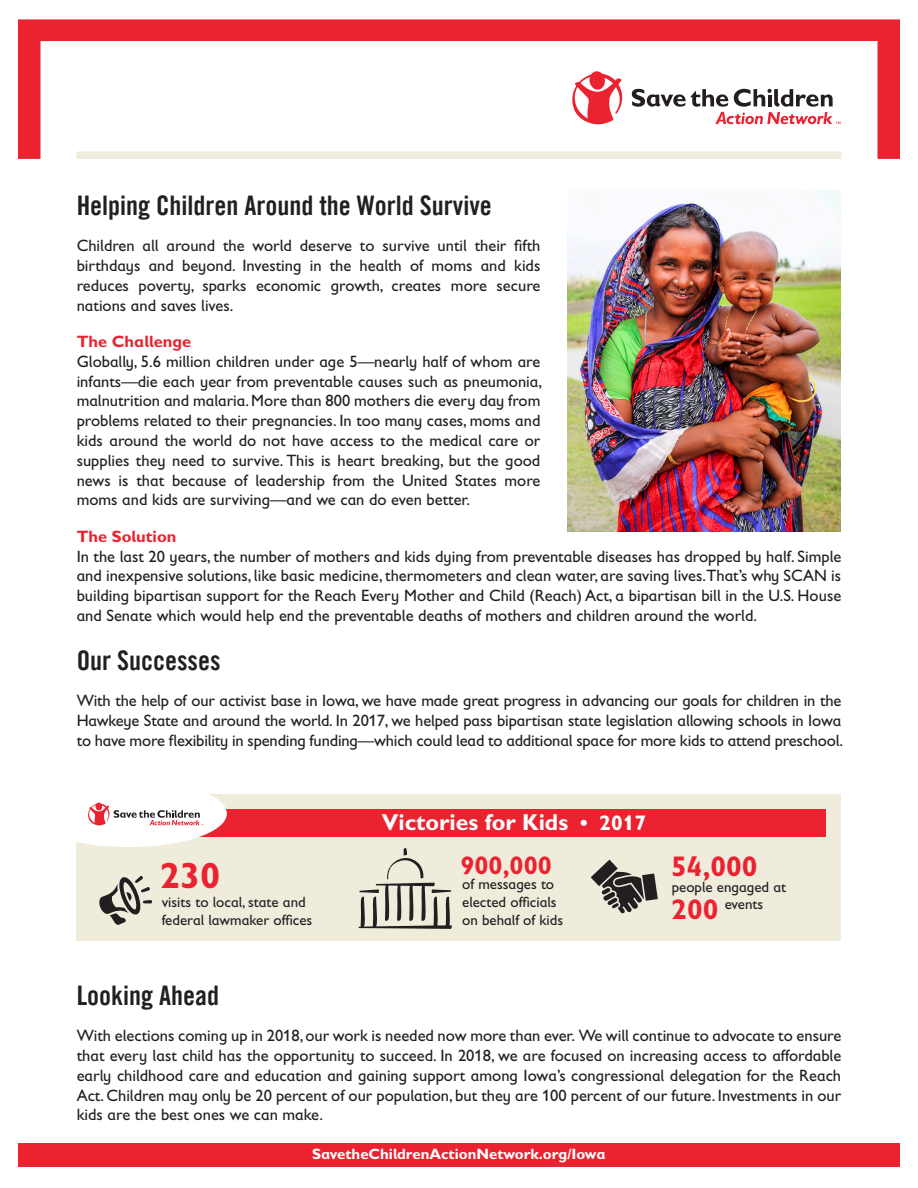
<style>
.page{position:relative;width:918px;height:1188px;background:#fff}
.page>*{position:absolute;margin:0;border:0;box-sizing:border-box;transform-origin:0 0}
.t1{font:700 36.6px "Gill Sans Infant Std";color:#eb2230}
.t2{font:700 28.5px "Gill Sans Infant Std";color:#eb2230}
.t3{font:27px "Trade Gothic LT Com Bd Cn 20";color:#231f20}
.t4{font:700 25.5px "Gill Sans Infant Std";color:#eb2230}
.t5{font:700 23.1px "Gill Sans Infant Std";color:#fff}
.t6{font:16.5px/19.8px "Gill Sans Infant Std";color:#231f20;text-align:justify}
.t7{font:700 16.5px "Gill Sans Infant Std";color:#eb2230}
.t8{font:15px/17.9px "Gill Sans Infant Std";color:#231f20}
.t9{font:700 15px "Gill Sans Infant Std";color:#fff}
.s1{font-size:21.15px}
</style>
<div class="page">
<div style="left:77px;top:794px;width:764px;height:146px;background:#f0ecdc"></div>
<div style="left:173px;top:809px;width:653px;height:27px;background:#eb2230"></div>
<div style="left:30px;top:780px;width:197px;height:67px;background:#fff;border-radius:50%"></div>
<svg style="left:359px;top:848px;width:93px;height:81px"></svg>
<svg style="left:591px;top:860px;width:67px;height:54px"></svg>
<svg style="left:99px;top:876px;width:53px;height:49px"></svg>
<svg style="left:88px;top:802px;width:115px;height:24px"></svg>
<svg style="left:18px;top:19px;width:882px;height:140px"></svg>
<div style="left:80px;top:151px;width:758px;height:8px;background:#f0ecdc"></div>
<div style="left:18px;top:1143px;width:882px;height:23px;background:#eb2230"></div>
<img style="left:567px;top:189px;width:273px;height:343px">
<p class="t3" style="left:77px;top:189px;width:417px">Helping Children Around the World Survive</p>
<p class="t6" style="left:77px;top:236px;width:465px">Children all around the world deserve to survive until their fifth birthdays and beyond. Investing in the health of moms and kids reduces poverty, sparks economic growth, creates more secure nations and saves lives.</p>
<p class="t7" style="left:77px;top:332px;width:116px">The Challenge</p>
<p class="t6" style="left:77px;top:351px;width:467px">Globally, 5.6 million children under age 5—nearly half of whom are infants—die each year from preventable causes such as pneumonia, malnutrition and malaria. More than 800 mothers die every day from problems related to their pregnancies. In too many cases, moms and kids around the world do not have access to the medical care or supplies they need to survive. This is heart breaking, but the good news is that because of leadership from the United States more moms and kids are surviving—and we can do even better.</p>
<p class="t7" style="left:77px;top:526px;width:101px">The Solution</p>
<p class="t6" style="left:77px;top:546px;width:766px">In the last 20 years, the number of mothers and kids dying from preventable diseases has dropped by half. Simple and inexpensive solutions, like basic medicine, thermometers and clean water, are saving lives.That’s why SCAN is building bipartisan support for the Reach Every Mother and Child (Reach) Act, a bipartisan bill in the U.S. House and Senate which would help end the preventable deaths of mothers and children around the world.</p>
<p class="t3" style="left:77px;top:644px;width:145px">Our Successes</p>
<p class="t6" style="left:77px;top:691px;width:768px">With the help of our activist base in Iowa, we have made great progress in advancing our goals for children in the Hawkeye State and around the world. In 2017, we helped pass bipartisan state legislation allowing schools in Iowa to have more flexibility in spending funding—which could lead to additional space for more kids to attend preschool.</p>
<p class="t5" style="left:382px;top:809px;width:266px">Victories for Kids <span class="s1">• 2017</span></p>
<p class="t1" style="left:160px;top:854px;width:62px">230</p>
<p class="t4" style="left:460px;top:850px;width:93px">900,000</p>
<p class="t2" style="left:671px;top:850px;width:88px">54,000</p>
<p class="t8" style="left:162px;top:893px;width:152px">visits to local, state and federal lawmaker offices</p>
<p class="t8" style="left:462px;top:875px;width:102px">of messages to elected officials on behalf of kids</p>
<p class="t8" style="left:672px;top:878px;width:116px">people engaged at</p>
<p class="t2" style="left:671px;top:892px;width:49px">200</p>
<p class="t8" style="left:725px;top:894px;width:40px">events</p>
<p class="t3" style="left:77px;top:979px;width:144px">Looking Ahead</p>
<p class="t6" style="left:77px;top:1026px;width:766px">With elections coming up in 2018, our work is needed now more than ever. We will continue to advocate to ensure that every last child has the opportunity to succeed. In 2018, we are focused on increasing access to affordable early childhood care and education and gaining support among Iowa’s congressional delegation for the Reach Act. Children may only be 20 percent of our population, but they are 100 percent of our future. Investments in our kids are the best ones we can make.</p>
<p class="t9" style="left:312px;top:1145px;width:295px">SavetheChildrenActionNetwork.org/Iowa</p>
</div>
